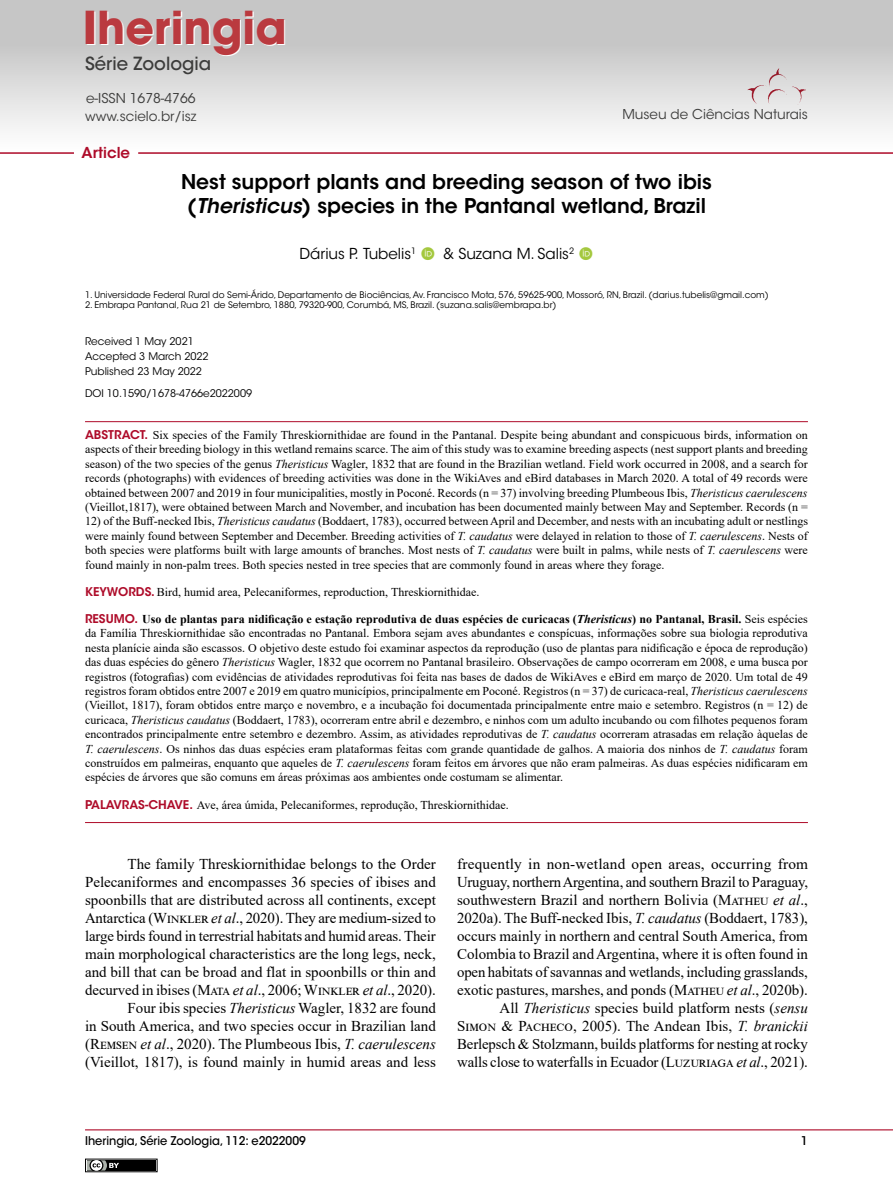
<style>
.page{position:relative;width:893px;height:1191px;background:#fff}
.page>*{position:absolute;margin:0;border:0;box-sizing:border-box;transform-origin:0 0}
.t1{font:700 45px "ITC Avant Garde Std";color:#ba3a3f}
.t2{font:600 20.25px/24px "ITC Avant Garde Std";color:#000}
.t3{font:500 18px "ITC Avant Garde Std";color:#3c3c3b}
.t4{font:15px/18px "Times New Roman";color:#000;text-align:right}
.t5{font:15px "ITC Avant Garde Std";color:#000}
.t6{font:600 15px "ITC Avant Garde Std";color:#ae0b29}
.t7{font:13.5px "ITC Avant Garde Std";color:#3c3c3b}
.t8{font:12px/14.4px "Times New Roman";color:#000;text-align:justify}
.t9{font:500 12px "ITC Avant Garde Std";color:#000;scale:.95 1}
.t10{font:500 12px "ITC Avant Garde Std";color:#000}
.t11{font:10.5px/15px "ITC Avant Garde Std";color:#000}
.t12{font:9px "ITC Avant Garde Std";color:#000}
.s1{font-style:italic}
.s2{font-family:"ITC Avant Garde Std";font-weight:600;color:#ae0b29}
.s3{font-weight:700}
.s4{font-weight:700;font-style:italic}
</style>
<div class="page">
<hr style="left:85px;top:1129px;width:808px;height:1px;background:#ae0b29">
<div style="left:85px;top:1158px;width:73px;height:14px;border:1px solid #000"></div>
<div style="left:87px;top:1160px;width:69px;height:10px;background:#000"></div>
<svg style="left:87px;top:1160px;width:32px;height:10px"></svg>
<div style="left:0;top:0;width:893px;height:151px;background:linear-gradient(to bottom,#bababa,#fbfbfb)"></div>
<img style="left:747px;top:67px;width:61px;height:38px">
<hr style="left:0;top:152px;width:74px;height:2px;background:#ae0b29">
<hr style="left:138px;top:152px;width:755px;height:2px;background:#ae0b29">
<hr style="left:85px;top:421px;width:723px;height:1px;background:#ae0b29">
<hr style="left:85px;top:822px;width:723px;height:1px;background:#ae0b29">
<h1 class="t1" style="left:83px;top:-2px;width:205px">Iheringia</h1>
<h3 class="t3" style="left:85px;top:52px;width:128px">Série Zoologia</h3>
<p class="t7" style="left:85px;top:107px;width:113px">www.scielo.br/isz</p>
<p class="t7" style="left:622px;top:106px;width:187px">Museu de Ciências Naturais</p>
<p class="t7" style="left:86px;top:90px;width:111px">e-ISSN 1678-4766</p>
<p class="t6" style="left:82px;top:143px;width:50px">Article</p>
<h2 class="t2" style="left:181px;top:170px;width:532px">Nest support plants and breeding season of two ibis (<span class="s1">Theristicus</span>) species in the Pantanal wetland, Brazil</h2>
<p class="t5" style="left:300px;top:244px;width:118px">Dárius P. Tubelis<sup>1</sup></p>
<p class="t5" style="left:443px;top:244px;width:133px">&amp; Suzana M. Salis<sup>2</sup></p>
<p class="t12" style="left:85px;top:289px;width:685px">1. Universidade Federal Rural do Semi-Árido, Departamento de Biociências, Av. Francisco Mota, 576, 59625-900, Mossoró, RN, Brazil. (darius.tubelis@gmail.com)</p>
<p class="t12" style="left:85px;top:299px;width:473px">2. Embrapa Pantanal, Rua 21 de Setembro, 1880, 79320-900, Corumbá, MS, Brazil. (suzana.salis@embrapa.br)</p>
<p class="t11" style="left:85px;top:333px;width:125px">Received 1 May 2021<br>Accepted 3 March 2022<br>Published 23 May 2022</p>
<p class="t11" style="left:85px;top:386px;width:169px">DOI 10.1590/1678-4766e2022009</p>
<p class="t8" style="left:85px;top:427px;width:724px"><span class="s2">ABSTRACT.</span> Six species of the Family Threskiornithidae are found in the Pantanal. Despite being abundant and conspicuous birds, information on aspects of their breeding biology in this wetland remains scarce. The aim of this study was to examine breeding aspects (nest support plants and breeding season) of the two species of the genus <span class="s1">Theristicus</span> Wagler, 1832 that are found in the Brazilian wetland. Field work occurred in 2008, and a search for records (photographs) with evidences of breeding activities was done in the WikiAves and eBird databases in March 2020. A total of 49 records were obtained between 2007 and 2019 in four municipalities, mostly in Poconé. Records (n = 37) involving breeding Plumbeous Ibis, <span class="s1">Theristicus caerulescens </span>(Vieillot,1817), were obtained between March and November, and incubation has been documented mainly between May and September. Records (n =</p>
<p class="t8" style="left:85px;top:514px;width:725px">12) of the Buff-necked Ibis, <span class="s1">Theristicus caudatus</span> (Boddaert, 1783), occurred between April and December, and nests with an incubating adult or nestlings were mainly found between September and December. Breeding activities of <span class="s1">T. caudatus</span> were delayed in relation to those of <span class="s1">T. caerulescens</span>. Nests of both species were platforms built with large amounts of branches. Most nests of <span class="s1">T. caudatus</span> were built in palms, while nests of <span class="s1">T. caerulescens</span> were found mainly in non-palm trees. Both species nested in tree species that are commonly found in areas where they forage.</p>
<p class="t8" style="left:85px;top:584px;width:396px"><span class="s2">KEYWORDS.</span> Bird, humid area, Pelecaniformes, reproduction, Threskiornithidae.</p>
<p class="t8" style="left:85px;top:611px;width:724px"><span class="s2">RESUMO.</span> <span class="s3">Uso de plantas para nidificação e estação reprodutiva de duas espécies de curicacas (</span><span class="s4">Theristicus</span><span class="s3">) no Pantanal, Brasil.</span> Seis espécies da Família Threskiornithidae são encontradas no Pantanal. Embora sejam aves abundantes e conspícuas, informações sobre sua biologia reprodutiva nesta planície ainda são escassos. O objetivo deste estudo foi examinar aspectos da reprodução (uso de plantas para nidificação e época de reprodução) das duas espécies do gênero <span class="s1">Theristicus</span> Wagler, 1832 que ocorrem no Pantanal brasileiro. Observações de campo ocorreram em 2008, e uma busca por registros (fotografias) com evidências de atividades reprodutivas foi feita nas bases de dados de WikiAves e eBird em março de 2020. Um total de 49 registros foram obtidos entre 2007 e 2019 em quatro municípios, principalmente em Poconé. Registros (n = 37) de curicaca-real, <span class="s1">Theristicus caerulescens </span>(Vieillot, 1817), foram obtidos entre março e novembro, e a incubação foi documentada principalmente entre maio e setembro. Registros (n = 12) de curicaca, <span class="s1">Theristicus caudatus</span> (Boddaert, 1783), ocorreram entre abril e dezembro, e ninhos com um adulto incubando ou com filhotes pequenos foram encontrados principalmente entre setembro e dezembro. Assim, as atividades reprodutivas de <span class="s1">T. caudatus</span> ocorreram atrasadas em relação àquelas de <span class="s1">T. caerulescens</span>. Os ninhos das duas espécies eram plataformas feitas com grande quantidade de galhos. A maioria dos ninhos de <span class="s1">T. caudatus</span> foram construídos em palmeiras, enquanto que aqueles de <span class="s1">T. caerulescens</span> foram feitos em árvores que não eram palmeiras. As duas espécies nidificaram em espécies de árvores que são comuns em áreas próximas aos ambientes onde costumam se alimentar.</p>
<p class="t8" style="left:85px;top:797px;width:425px"><span class="s2">PALAVRAS-CHAVE.</span> Ave, área úmida, Pelecaniformes, reprodução, Threskiornithidae.</p>
<p class="t4" style="left:85px;top:854px;width:352px">The family Threskiornithidae belongs to the Order Pelecaniformes and encompasses 36 species of ibises and spoonbills that are distributed across all continents, except Antarctica (Winkler <span class="s1">et al</span>., 2020). They are medium-sized to large birds found in terrestrial habitats and humid areas. Their main morphological characteristics are the long legs, neck, and bill that can be broad and flat in spoonbills or thin and decurved in ibises (Mata <span class="s1">et al</span>., 2006; Winkler <span class="s1">et al</span>., 2020).<br>Four ibis species <span class="s1">Theristicus</span> Wagler, 1832 are found<br>in South America, and two species occur in Brazilian land (Remsen <span class="s1">et al</span>., 2020). The Plumbeous Ibis, <span class="s1">T. caerulescens </span>(Vieillot, 1817), is found mainly in humid areas and less</p>
<p class="t4" style="left:457px;top:854px;width:352px">frequently in non-wetland open areas, occurring from Uruguay, northern Argentina, and southern Brazil to Paraguay, southwestern Brazil and northern Bolivia (Matheu <span class="s1">et al</span>., 2020a). The Buff-necked Ibis, <span class="s1">T. caudatus</span> (Boddaert, 1783), occurs mainly in northern and central South America, from Colombia to Brazil and Argentina, where it is often found in open habitats of savannas and wetlands, including grasslands, exotic pastures, marshes, and ponds (Matheu <span class="s1">et al</span>., 2020b).<br>All <span class="s1">Theristicus</span> species build platform nests (<span class="s1">sensu<br></span>Simon &amp; Pacheco, 2005). The Andean Ibis, <span class="s1">T. branickii </span>Berlepsch &amp; Stolzmann, builds platforms for nesting at rocky walls close to waterfalls in Ecuador (Luzuriaga <span class="s1">et al</span>., 2021).</p>
<p class="t9" style="left:85px;top:1133px;width:234px">Iheringia, Série Zoologia, 112: e2022009</p>
<p class="t10" style="left:801px;top:1132px;width:9px">1</p>
</div>
